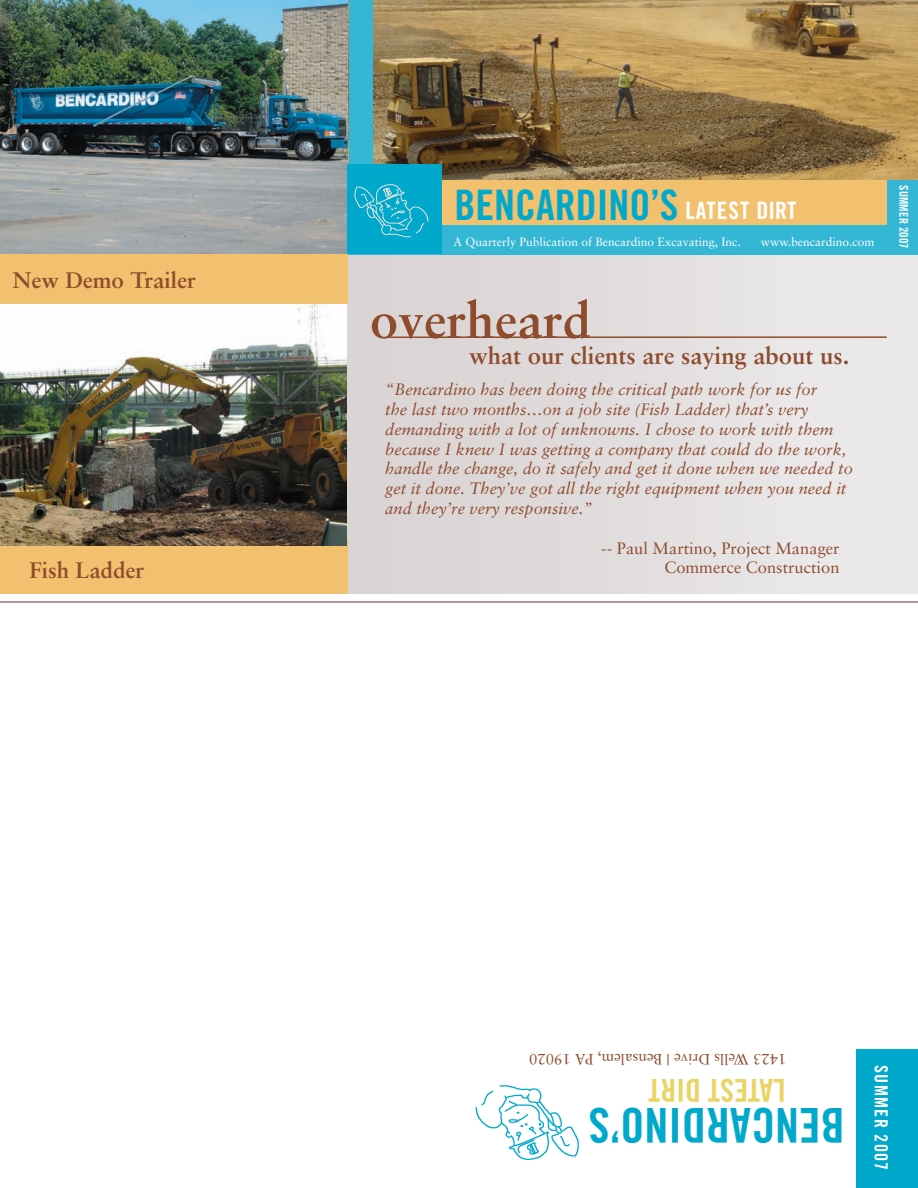
<style>
.page{position:relative;width:918px;height:1188px;background:#fff}
.page>*{position:absolute;margin:0;border:0;box-sizing:border-box;transform-origin:0 0}
.t1{font:700 51px "Sabon";color:#8e4c2d}
.t2{font:48px "Trade Gothic Bold Cond Twenty";color:#00a9cc}
.t3{font:42px "Trade Gothic Bold Cond Twenty";color:#00a9cc}
.t4{font:31.5px "Trade Gothic Bold Cond Twenty";color:#e9d565}
.t5{font:700 24px "Sabon";color:#8e4c2d}
.t6{font:700 22.5px "Sabon";color:#8e4c2d}
.t7{font:18px "Trade Gothic Bold Cond Twenty";letter-spacing:.075em;color:#fff}
.t8{font:italic 16.5px/19.8px "Sabon";color:#8e4c2d}
.t9{font:16.5px "Sabon";color:#8e4c2d}
.t10{font:15px "Sabon";color:#8e4c2d}
.t11{font:12px "Sabon";color:#fff}
.t12{font:12px "Trade Gothic Bold Cond Twenty";letter-spacing:.02em;color:#fff}
.s1{font-size:24px;color:#fff}
</style>
<div class="page">
<img style="left:348px;top:0;width:570px;height:180px">
<div style="left:347px;top:225px;width:571px;height:369px;background:#e2dedf"></div>
<div style="left:347px;top:180px;width:571px;height:45px;background:#f1c16f"></div>
<div style="left:0;top:250px;width:348px;height:54px;background:#f1c16f"></div>
<div style="left:0;top:540px;width:348px;height:54px;background:#f1c16f"></div>
<img style="left:0;top:0;width:347px;height:254px">
<img style="left:475px;top:1085px;width:104px;height:75px">
<div style="left:856px;top:1049px;width:62px;height:139px;background:#00a9cc"></div>
<hr style="left:0;top:602px;width:918px;height:1px;background:#b19a98">
<hr style="left:387px;top:336px;width:500px;height:2px;background:#8e4c2d">
<div style="left:349px;top:225px;width:569px;height:30px;background:#34b7d4"></div>
<div style="left:888px;top:180px;width:30px;height:75px;background:#34b7d4"></div>
<div style="left:349px;top:0;width:24px;height:168px;background:#34b7d4"></div>
<div style="left:347px;top:164px;width:95px;height:90px;background:#00a9cc"></div>
<img style="left:354px;top:184px;width:75px;height:54px">
<img style="left:0;top:304px;width:346px;height:241px">
<h3 class="t6" style="left:13px;top:267px;width:184px">New Demo Trailer</h3>
<h3 class="t3" style="left:455px;top:179px;width:344px">BENCARDINO’S <span class="s1">LATEST DIRT</span></h3>
<p class="t12" style="left:911px;top:185px;width:65px;rotate:90deg">SUMMER 2007</p>
<p class="t11" style="left:454px;top:234px;width:289px">A Quarterly Publication of Bencardino Excavating, Inc.</p>
<p class="t11" style="left:761px;top:234px;width:115px">www.bencardino.com</p>
<h1 class="t1" style="left:370px;top:289px;width:223px">overheard</h1>
<h3 class="t5" style="left:469px;top:340px;width:382px">what our clients are saying about us.</h3>
<p class="t8" style="left:385px;top:380px;width:469px">“Bencardino has been doing the critical path work for us for<br>the last two months…on a job site (Fish Ladder) that’s very demanding with a lot of unknowns. I chose to work with them because I knew I was getting a company that could do the work, handle the change, do it safely and get it done when we needed to get it done. They’ve got all the right equipment when you need it and they’re very responsive.”</p>
<p class="t9" style="left:601px;top:538px;width:240px">-- Paul Martino, Project Manager</p>
<h3 class="t6" style="left:29px;top:557px;width:117px">Fish Ladder</h3>
<p class="t9" style="left:664px;top:558px;width:177px">Commerce Construction</p>
<p class="t10" style="left:786px;top:1068px;width:259px;rotate:-180deg">1423 Wells Drive | Bensalem, PA 19020</p>
<h3 class="t4" style="left:785px;top:1109px;width:139px;rotate:-180deg">LATEST DIRT</h3>
<h2 class="t2" style="left:844px;top:1155px;width:257px;rotate:-180deg">BENCARDINO’S</h2>
<p class="t7" style="left:892px;top:1065px;width:107px;rotate:90deg">SUMMER 2007</p>
</div>
